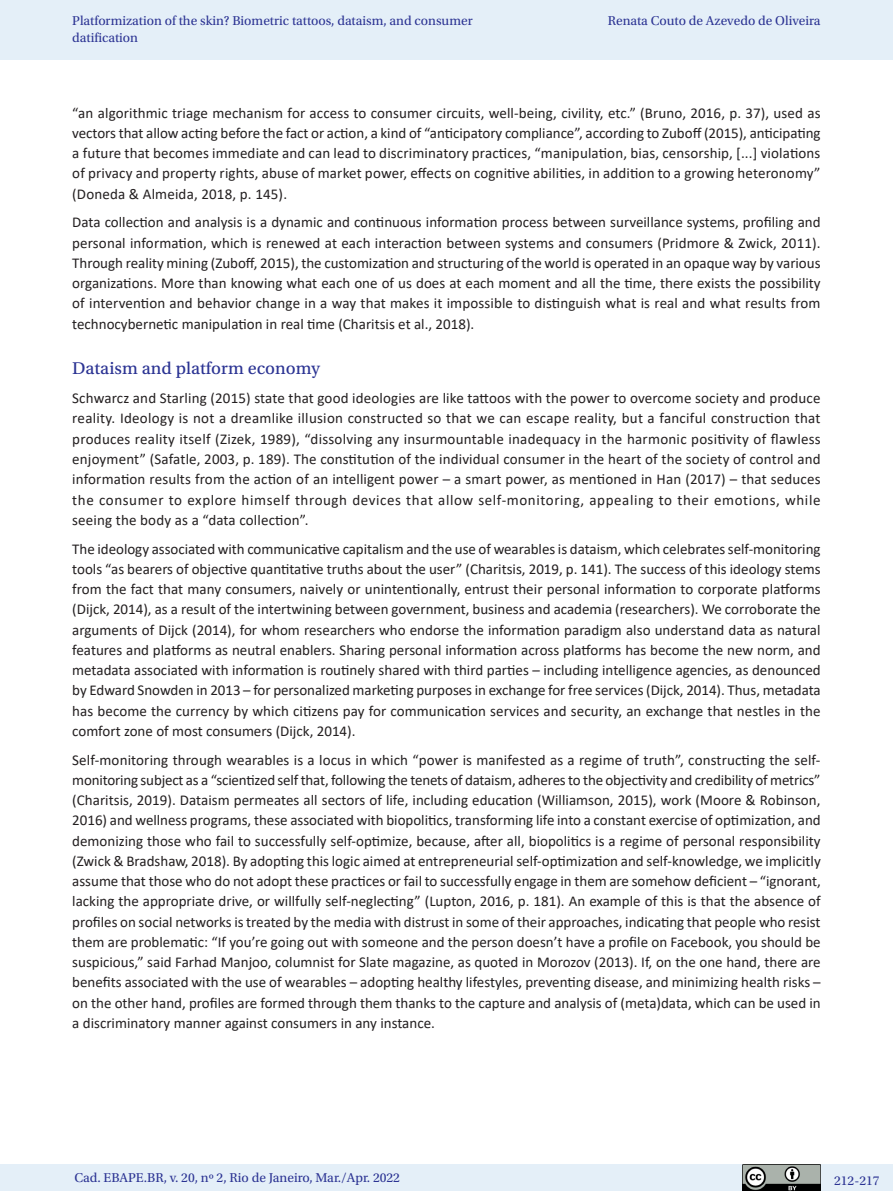
<style>
.page{position:relative;width:893px;height:1191px;background:#fff}
.page>*{position:absolute;margin:0;border:0;box-sizing:border-box;transform-origin:0 0}
._07_2_sub2{font:18px "Utopia Std Capt";color:#2b3393}
._06_0_texto{font:15px/20.2px "Calibri";color:#231f20;text-align:justify}
.t1{font:13.5px/16.5px "Utopia Std";color:#2b3393}
</style>
<div class="page">
<div style="left:0;top:0;width:893px;height:60px;background:#e4eff8"></div>
<div style="left:0;top:1164px;width:893px;height:27px;background:#e4eff8"></div>
<img style="left:743px;top:1164px;width:78px;height:27px">
<p class="t1" style="left:72px;top:13px;width:402px">Platformization of the skin? Biometric tattoos, dataism, and consumer datification</p>
<p class="t1" style="left:608px;top:13px;width:214px">Renata Couto de Azevedo de Oliveira</p>
<p class="_06_0_texto" style="left:72px;top:102px;width:750px">“an algorithmic triage mechanism for access to consumer circuits, well-being, civility, etc.” (Bruno, 2016, p. 37), used as vectors that allow acting before the fact or action, a kind of “anticipatory compliance”, according to Zuboff (2015), anticipating a future that becomes immediate and can lead to discriminatory practices, “manipulation, bias, censorship, [...] violations of privacy and property rights, abuse of market power, effects on cognitive abilities, in addition to a growing heteronomy” (Doneda &amp; Almeida, 2018, p. 145).</p>
<p class="_06_0_texto" style="left:72px;top:212px;width:750px">Data collection and analysis is a dynamic and continuous information process between surveillance systems, profiling and personal information, which is renewed at each interaction between systems and consumers (Pridmore &amp; Zwick, 2011).<br>Through reality mining (Zuboff, 2015), the customization and structuring of the world is operated in an opaque way by various organizations. More than knowing what each one of us does at each moment and all the time, there exists the possibility of intervention and behavior change in a way that makes it impossible to distinguish what is real and what results from technocybernetic manipulation in real time (Charitsis et al., 2018).</p>
<p class="_07_2_sub2" style="left:72px;top:359px;width:249px">Dataism and platform economy</p>
<p class="_06_0_texto" style="left:72px;top:388px;width:750px">Schwarcz and Starling (2015) state that good ideologies are like tattoos with the power to overcome society and produce reality. Ideology is not a dreamlike illusion constructed so that we can escape reality, but a fanciful construction that produces reality itself (Zizek, 1989), “dissolving any insurmountable inadequacy in the harmonic positivity of flawless enjoyment” (Safatle, 2003, p. 189). The constitution of the individual consumer in the heart of the society of control and information results from the action of an intelligent power – a smart power, as mentioned in Han (2017) – that seduces the consumer to explore himself through devices that allow self-monitoring, appealing to their emotions, while seeing the body as a “data collection”.</p>
<p class="_06_0_texto" style="left:72px;top:538px;width:750px">The ideology associated with communicative capitalism and the use of wearables is dataism, which celebrates self-monitoring tools “as bearers of objective quantitative truths about the user” (Charitsis, 2019, p. 141). The success of this ideology stems from the fact that many consumers, naively or unintentionally, entrust their personal information to corporate platforms (Dijck, 2014), as a result of the intertwining between government, business and academia (researchers). We corroborate the arguments of Dijck (2014), for whom researchers who endorse the information paradigm also understand data as natural features and platforms as neutral enablers. Sharing personal information across platforms has become the new norm, and metadata associated with information is routinely shared with third parties – including intelligence agencies, as denounced by Edward Snowden in 2013 – for personalized marketing purposes in exchange for free services (Dijck, 2014). Thus, metadata has become the currency by which citizens pay for communication services and security, an exchange that nestles in the comfort zone of most consumers (Dijck, 2014).</p>
<p class="_06_0_texto" style="left:72px;top:749px;width:750px">Self-monitoring through wearables is a locus in which “power is manifested as a regime of truth”, constructing the self&shy;monitoring subject as a “scientized self that, following the tenets of dataism, adheres to the objectivity and credibility of metrics” (Charitsis, 2019). Dataism permeates all sectors of life, including education (Williamson, 2015), work (Moore &amp; Robinson, 2016) and wellness programs, these associated with biopolitics, transforming life into a constant exercise of optimization, and demonizing those who fail to successfully self-optimize, because, after all, biopolitics is a regime of personal responsibility (Zwick &amp; Bradshaw, 2018). By adopting this logic aimed at entrepreneurial self-optimization and self-knowledge, we implicitly assume that those who do not adopt these practices or fail to successfully engage in them are somehow deficient – “ignorant, lacking the appropriate drive, or willfully self-neglecting” (Lupton, 2016, p. 181). An example of this is that the absence of profiles on social networks is treated by the media with distrust in some of their approaches, indicating that people who resist them are problematic: “If you’re going out with someone and the person doesn’t have a profile on Facebook, you should be suspicious,” said Farhad Manjoo, columnist for Slate magazine, as quoted in Morozov (2013). If, on the one hand, there are benefits associated with the use of wearables – adopting healthy lifestyles, preventing disease, and minimizing health risks – on the other hand, profiles are formed through them thanks to the capture and analysis of (meta)data, which can be used in a discriminatory manner against consumers in any instance.</p>
<p class="t1" style="left:74px;top:1169px;width:327px">Cad. EBAPE.BR, v. 20, nº 2, Rio de Janeiro, Mar./Apr. 2022</p>
<p class="t1" style="left:834px;top:1172px;width:47px">212-217</p>
</div>
